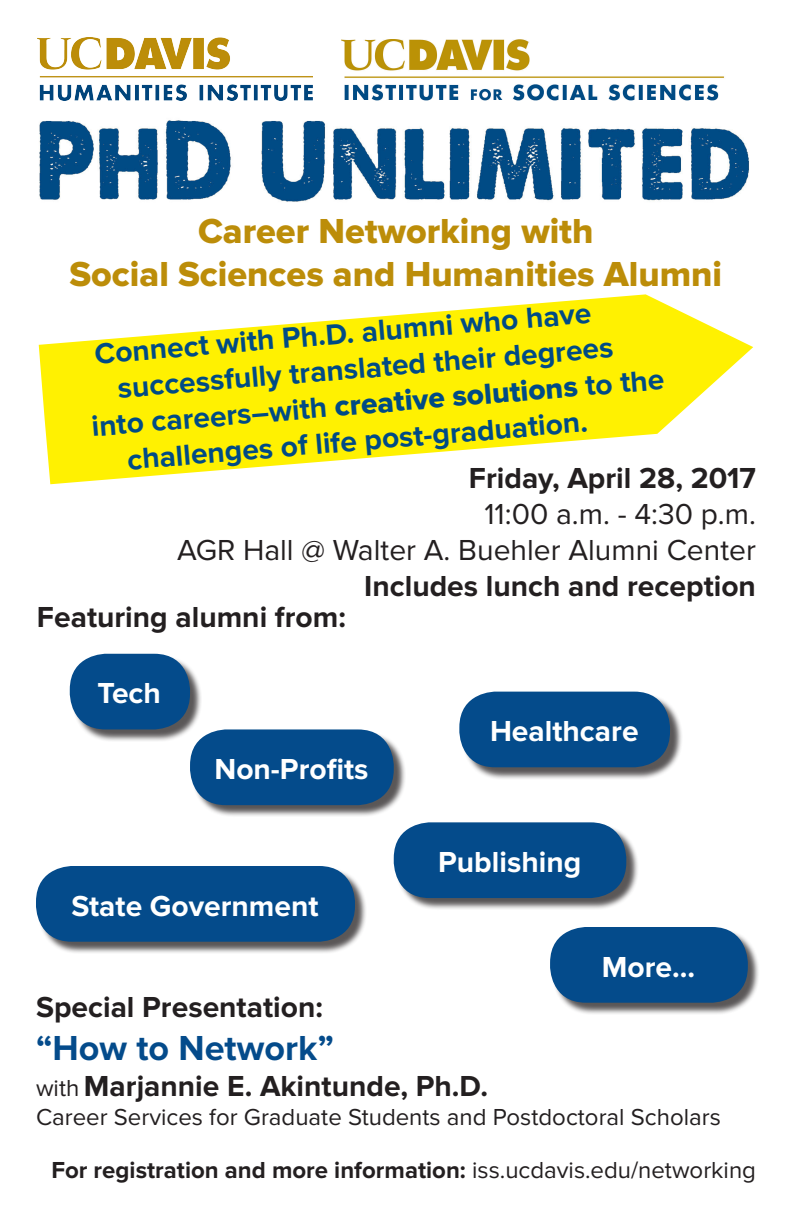
<style>
.page{position:relative;width:792px;height:1224px;background:#fff}
.page>*{position:absolute;margin:0;border:0;box-sizing:border-box;transform-origin:0 0}
.t1{font:36px "Proxima Nova Extrabld";color:#bc8d09}
.t2{font:700 36px "Proxima Nova";color:#044b8b}
.t3{font:700 30px "Proxima Nova";color:#004b85}
.t4{font:700 30px "Proxima Nova";color:#231f20}
.t5{font:700 30px "Proxima Nova";color:#fff}
.t6{font:30px "Proxima Nova";color:#231f20}
.t7{font:700 24px "Proxima Nova";color:#231f20}
.t8{font:24px "Proxima Nova";color:#231f20}
.s1{font-family:"Proxima Nova Extrabld";font-weight:400}
.s2{font-weight:400;font-size:24px}
.s3{font-weight:400}
</style>
<div class="page">
<img style="left:39px;top:120px;width:710px;height:82px">
<svg style="left:39px;top:294px;width:714px;height:190px;fill:#fff101"></svg>
<div style="left:71px;top:655px;width:131px;height:87px;background:#231f20;opacity:.75"></div>
<div style="left:70px;top:654px;width:120px;height:75px;background:#044b8b;border-radius:36px"></div>
<div style="left:38px;top:868px;width:329px;height:86px;background:#231f20;opacity:.75"></div>
<div style="left:36px;top:866px;width:319px;height:76px;background:#044b8b;border-radius:36px"></div>
<div style="left:192px;top:731px;width:214px;height:87px;background:#231f20;opacity:.75"></div>
<div style="left:190px;top:729px;width:204px;height:76px;background:#044b8b;border-radius:36px"></div>
<div style="left:395px;top:824px;width:244px;height:87px;background:#231f20;opacity:.75"></div>
<div style="left:394px;top:822px;width:232px;height:76px;background:#044b8b;border-radius:36px"></div>
<div style="left:461px;top:693px;width:222px;height:87px;background:#231f20;opacity:.75"></div>
<div style="left:459px;top:692px;width:211px;height:75px;background:#044b8b;border-radius:36px"></div>
<div style="left:552px;top:928px;width:208px;height:87px;background:#231f20;opacity:.75"></div>
<div style="left:550px;top:927px;width:198px;height:76px;background:#044b8b;border-radius:36px"></div>
<img style="left:37px;top:38px;width:275px;height:63px">
<img style="left:342px;top:39px;width:382px;height:62px">
<p class="t1" style="left:198px;top:210px;width:397px">Career Networking with</p>
<p class="t1" style="left:69px;top:253px;width:654px">Social Sciences and Humanities Alumni</p>
<p class="t3" style="left:93px;top:338px;width:500px;rotate:-5deg">Connect with Ph.D. alumni who have</p>
<p class="t3" style="left:116px;top:372px;width:499px;rotate:-5deg">successfully translated their degrees</p>
<p class="t3" style="left:90px;top:410px;width:576px;rotate:-5deg">into careers–with <span class="s1">creative solutions</span> to the</p>
<p class="t3" style="left:126px;top:443px;width:463px;rotate:-5deg">challenges of life post-graduation.</p>
<p class="t4" style="left:469px;top:460px;width:289px">Friday, April 28, 2017</p>
<p class="t6" style="left:484px;top:496px;width:273px">11:00 a.m. - 4:30 p.m.</p>
<p class="t6" style="left:177px;top:532px;width:580px">AGR Hall @ Walter A. Buehler Alumni Center</p>
<p class="t4" style="left:364px;top:568px;width:393px">Includes lunch and reception</p>
<p class="t4" style="left:37px;top:600px;width:310px">Featuring alumni from:</p>
<p class="t5" style="left:98px;top:676px;width:65px">Tech</p>
<p class="t5" style="left:215px;top:752px;width:156px">Non-Profits</p>
<p class="t5" style="left:71px;top:888px;width:249px">State Government</p>
<p class="t5" style="left:490px;top:714px;width:150px">Healthcare</p>
<p class="t5" style="left:438px;top:845px;width:145px">Publishing</p>
<p class="t5" style="left:602px;top:949px;width:95px">More...</p>
<p class="t4" style="left:36px;top:990px;width:288px">Special Presentation:</p>
<p class="t2" style="left:36px;top:1028px;width:299px">“How to Network”</p>
<p class="t4" style="left:36px;top:1069px;width:454px"><span class="s2">with</span> Marjannie E. Akintunde, Ph.D.</p>
<p class="t8" style="left:36px;top:1103px;width:686px">Career Services for Graduate Students and Postdoctoral Scholars</p>
<p class="t7" style="left:51px;top:1156px;width:706px">For registration and more information: <span class="s3">iss.ucdavis.edu/networking</span></p>
</div>
